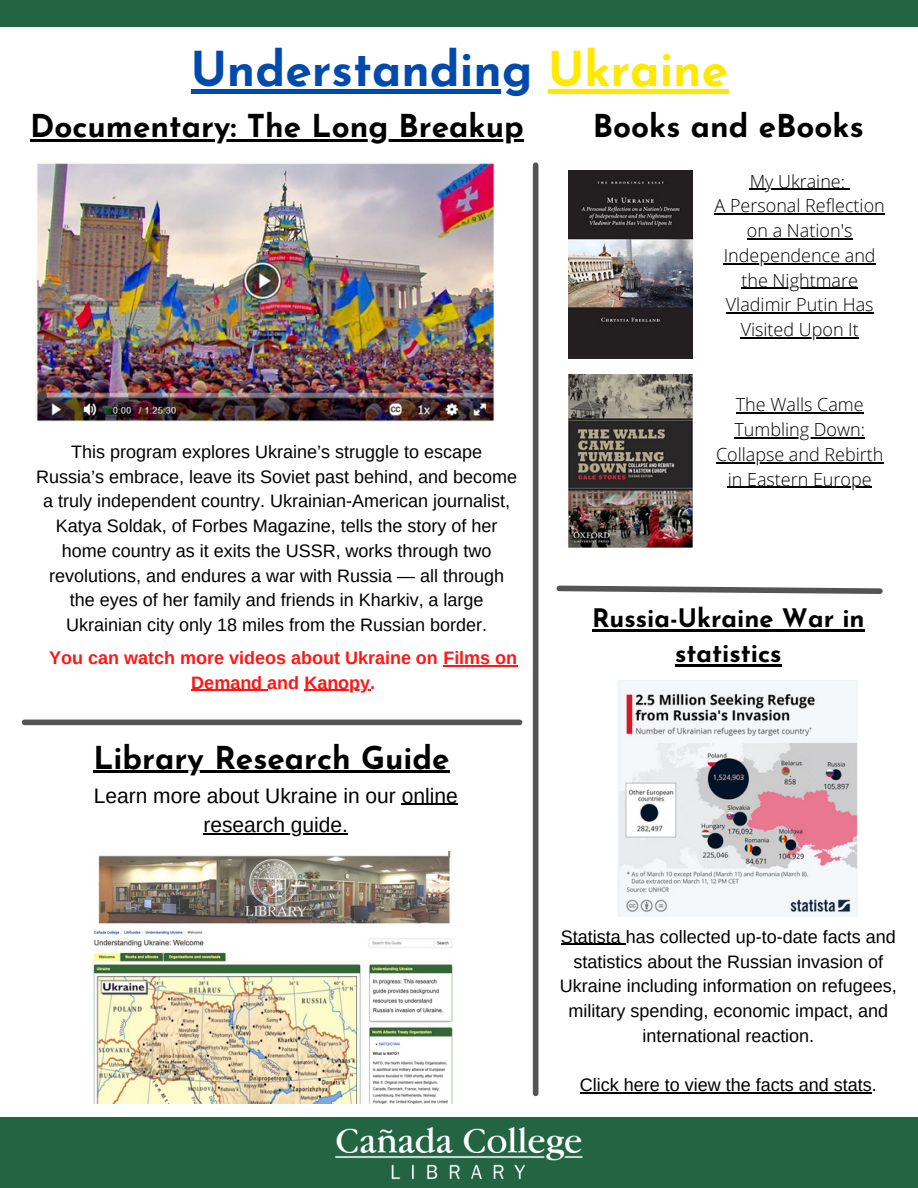
<style>
.page{position:relative;width:918px;height:1188px;background:#fff}
.page>*{position:absolute;margin:0;border:0;box-sizing:border-box;transform-origin:0 0}
.t1{font:700 48px "Josefin Sans";color:#004aad}
.t2{font:700 31.5px "Josefin Sans";color:#000}
.t3{font:700 25.5px/34.8px "Josefin Sans";color:#000;text-align:center}
.t4{font:21px/29.2px "Arimo";color:#000;text-align:center}
.t5{font:18px/24.8px "Arimo";color:#000;text-align:center}
.t6{font:300 18px/24.8px "Open Sans";color:#000;text-align:center}
.t7{font:700 18px/24.8px "Arimo";color:#ff1616;text-align:center}
.s1{color:#ffe902}
</style>
<div class="page">
<div style="left:0;top:1117px;width:918px;height:71px;background:#236543"></div>
<div style="left:0;top:0;width:918px;height:26px;background:#236543"></div>
<img style="left:36px;top:162px;width:460px;height:260px">
<img style="left:568px;top:170px;width:125px;height:188px">
<img style="left:568px;top:375px;width:125px;height:172px">
<img style="left:617px;top:680px;width:241px;height:237px">
<img style="left:335px;top:1127px;width:248px;height:53px">
<img style="left:93px;top:852px;width:360px;height:252px">
<div style="left:25px;top:720px;width:495px;height:5px;background:#545454"></div>
<svg style="left:556px;top:585px;width:327px;height:9px"></svg>
<div style="left:533px;top:165px;width:5px;height:928px;background:#545454"></div>
<div style="left:191px;top:89px;width:341px;height:5px;background:#004aad"></div>
<div style="left:548px;top:89px;width:180px;height:5px;background:#ffe902"></div>
<hr style="left:30px;top:139px;width:494px;height:2px;background:#000">
<hr style="left:443px;top:665px;width:74px;height:1px;background:#ff1616">
<hr style="left:191px;top:690px;width:76px;height:1px;background:#ff1616">
<hr style="left:304px;top:690px;width:66px;height:1px;background:#ff1616">
<hr style="left:736px;top:413px;width:128px;height:1px;background:#000">
<hr style="left:734px;top:437px;width:131px;height:1px;background:#000">
<hr style="left:716px;top:462px;width:168px;height:1px;background:#000">
<hr style="left:728px;top:487px;width:144px;height:1px;background:#000">
<hr style="left:750px;top:189px;width:95px;height:1px;background:#000">
<hr style="left:715px;top:214px;width:170px;height:1px;background:#000">
<hr style="left:747px;top:238px;width:106px;height:1px;background:#000">
<hr style="left:724px;top:263px;width:152px;height:1px;background:#000">
<hr style="left:742px;top:288px;width:116px;height:1px;background:#000">
<hr style="left:726px;top:313px;width:148px;height:1px;background:#000">
<hr style="left:741px;top:337px;width:118px;height:1px;background:#000">
<hr style="left:93px;top:771px;width:357px;height:2px;background:#000">
<hr style="left:402px;top:804px;width:56px;height:1px;background:#000">
<hr style="left:203px;top:833px;width:145px;height:1px;background:#000">
<hr style="left:592px;top:629px;width:273px;height:3px;background:#000">
<hr style="left:675px;top:664px;width:107px;height:3px;background:#000">
<hr style="left:561px;top:944px;width:65px;height:1px;background:#000">
<hr style="left:580px;top:1092px;width:292px;height:2px;background:#000">
<p class="t1" style="left:191px;top:50px;width:539px">Understanding <span class="s1">Ukraine</span></p>
<p class="t2" style="left:30px;top:113px;width:495px">Documentary: The Long Breakup</p>
<p class="t2" style="left:593px;top:113px;width:272px">Books and eBooks</p>
<p class="t6" style="left:750px;top:168px;width:97px">My Ukraine:</p>
<p class="t6" style="left:715px;top:193px;width:172px">A Personal Reflection on a Nation's<br>Independence and the Nightmare<br>Vladimir Putin Has<br>Visited Upon It</p>
<p class="t5" style="left:36px;top:439px;width:482px">This program explores Ukraine’s struggle to escape Russia’s embrace, leave its Soviet past behind, and become a truly independent country. Ukrainian-American journalist, Katya Soldak, of Forbes Magazine, tells the story of her home country as it exits the USSR, works through two revolutions, and endures a war with Russia — all through the eyes of her family and friends in Kharkiv, a large Ukrainian city only 18 miles from the Russian border.</p>
<p class="t7" style="left:49px;top:645px;width:469px">You can watch more videos about Ukraine on Films on<br>Demand and Kanopy.</p>
<p class="t2" style="left:93px;top:745px;width:358px">Library Research Guide</p>
<p class="t4" style="left:94px;top:781px;width:365px">Learn more about Ukraine in our online research guide.</p>
<p class="t6" style="left:716px;top:392px;width:169px">The Walls Came<br>Tumbling Down:<br>Collapse and Rebirth in Eastern Europe</p>
<p class="t3" style="left:592px;top:603px;width:274px">Russia-Ukraine War in statistics</p>
<p class="t5" style="left:560px;top:924px;width:338px">Statista has collected up-to-date facts and statistics about the Russian invasion of Ukraine including information on refugees, military spending, economic impact, and international reaction.</p>
<p class="t5" style="left:580px;top:1073px;width:298px">Click here to view the facts and stats.</p>
</div>
